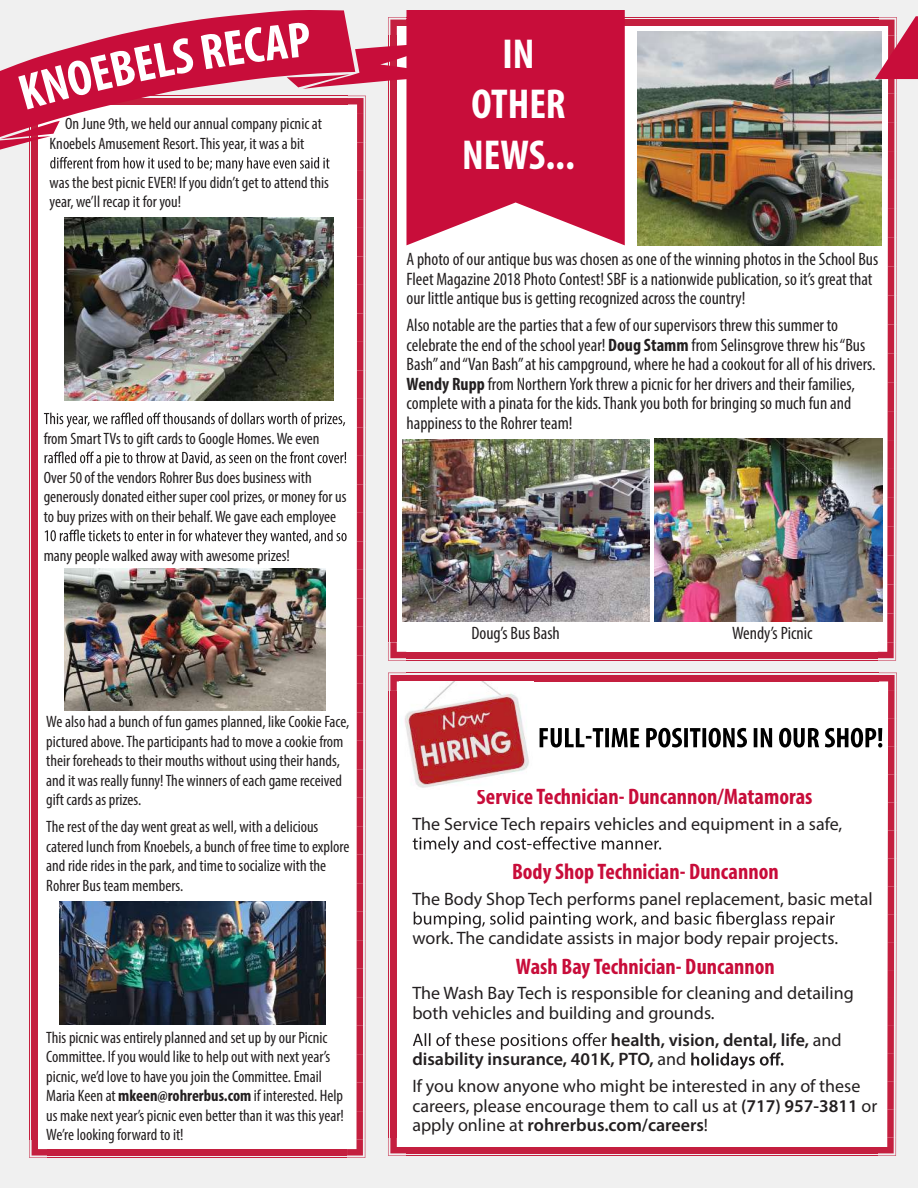
<style>
.page{position:relative;width:918px;height:1188px;background:#f0f0f0}
.page>*{position:absolute;margin:0;border:0;box-sizing:border-box;transform-origin:0 0}
.t1{font:700 condensed 42px/50.4px "Myriad Pro";color:#fff;text-align:center}
.t2{font:700 condensed 22.5px "Myriad Pro";color:#c80d3a}
.t3{font:condensed 18px/19.5px "Myriad Pro";color:#231f20}
.t4{font:18px/19.5px "Myriad Pro";color:#231f20}
.t5{font:600 18px/19.5px "Myriad Pro";color:#231f20}
.t6{font:condensed 16.5px/19.5px "Myriad Pro";color:#231f20}
.s1{font-weight:700}
.s2{font-weight:400}
.s3{font-weight:600}
</style>
<div class="page">
<img style="left:0;top:10px;width:918px;height:1148px">
<img style="left:65px;top:568px;width:260px;height:143px">
<img style="left:60px;top:901px;width:265px;height:124px">
<p class="t6" style="left:50px;top:114px;width:274px;text-indent:16px">On June 9th, we held our annual company picnic at<br>Knoebels Amusement Resort.This year, it was a bit</p>
<p class="t6" style="left:50px;top:173px;width:281px">was the best picnic EVER! If you didn’t get to attend this year, we’ll recap it for you!</p>
<p class="t6" style="left:44px;top:428px;width:277px">from SmartTVs to gift cards to Google Homes.We even</p>
<p class="t6" style="left:44px;top:467px;width:304px">Over 50 of the vendors Rohrer Bus does business with generously donated either super cool prizes, or money for us to buy prizes with on their behalf.We gave each employee</p>
<p class="t6" style="left:44px;top:545px;width:248px">many people walked away with awesome prizes!</p>
<p class="t6" style="left:46px;top:712px;width:305px">We also had a bunch of fun games planned, like Cookie Face, pictured above.The participants had to move a cookie from their foreheads to their mouths without using their hands, and it was really funny!The winners of each game received gift cards as prizes.</p>
<p class="t6" style="left:46px;top:817px;width:305px">The rest of the day went great as well, with a delicious catered lunch from Knoebels, a bunch of free time to explore and ride rides in the park, and time to socialize with the Rohrer Bus team members.</p>
<p class="t6" style="left:46px;top:1028px;width:299px">This picnic was entirely planned and set up by our Picnic Committee. If you would like to help out with next year’s picnic, we’d love to have you join the Committee. Email Maria Keen at <span class="s1">mkeen@rohrerbus.com</span> if interested. Help us make next year’s picnic even better than it was this year!<br>We’re looking forward to it!</p>
<h1 class="t1" style="left:462px;top:28px;width:114px">IN<br>OTHER<br>NEWS...</h1>
<p class="t3" style="left:406px;top:249px;width:473px">A photo of our antique bus was chosen as one of the winning photos in the School Bus<br>Fleet Magazine 2018 Photo Contest! SBF is a nationwide publication, so it’s great that our little antique bus is getting recognized across the country!</p>
<p class="t3" style="left:407px;top:315px;width:471px">Also notable are the parties that a few of our supervisors threw this summer to celebrate the end of the school year! <span class="s1">Doug Stamm</span> from Selinsgrove threw his“Bus Bash” and“Van Bash”at his campground, where he had a cookout for all of his drivers.<br><span class="s1">Wendy Rupp</span> from Northern York threw a picnic for her drivers and their families, complete with a pinata for the kids.Thank you both for bringing so much fun and happiness to the Rohrer team!</p>
<p class="t3" style="left:471px;top:623px;width:90px">Doug’s Bus Bash</p>
<p class="t3" style="left:732px;top:623px;width:82px">Wendy’s Picnic</p>
<h2 class="t2" style="left:477px;top:783px;width:337px">Service Technician- Duncannon/Matamoras</h2>
<p class="t4" style="left:412px;top:814px;width:431px">The Service Tech repairs vehicles and equipment in a safe,</p>
<h2 class="t2" style="left:512px;top:858px;width:268px">Body Shop Technician- Duncannon</h2>
<p class="t4" style="left:412px;top:879px;width:462px;line-height:39px">The Body Shop Tech performs panel replacement, basic metal work. The candidate assists in major body repair projects.</p>
<h2 class="t2" style="left:516px;top:952px;width:260px">Wash BayTechnician- Duncannon</h2>
<p class="t4" style="left:412px;top:983px;width:443px">The Wash Bay Tech is responsible for cleaning and detailing both vehicles and building and grounds.</p>
<p class="t5" style="left:412px;top:1030px;width:431px;text-indent:198px">health, vision, dental, life, <span class="s2">and </span>disability insurance, 401K, PTO, <span class="s2">and</span></p>
<p class="t4" style="left:412px;top:1076px;width:466px">If you know anyone who might be interested in any of these careers, please encourage them to call us at <span class="s3">(717) 957-3811</span> or apply online at <span class="s3">rohrerbus.com/careers</span>!</p>
</div>
